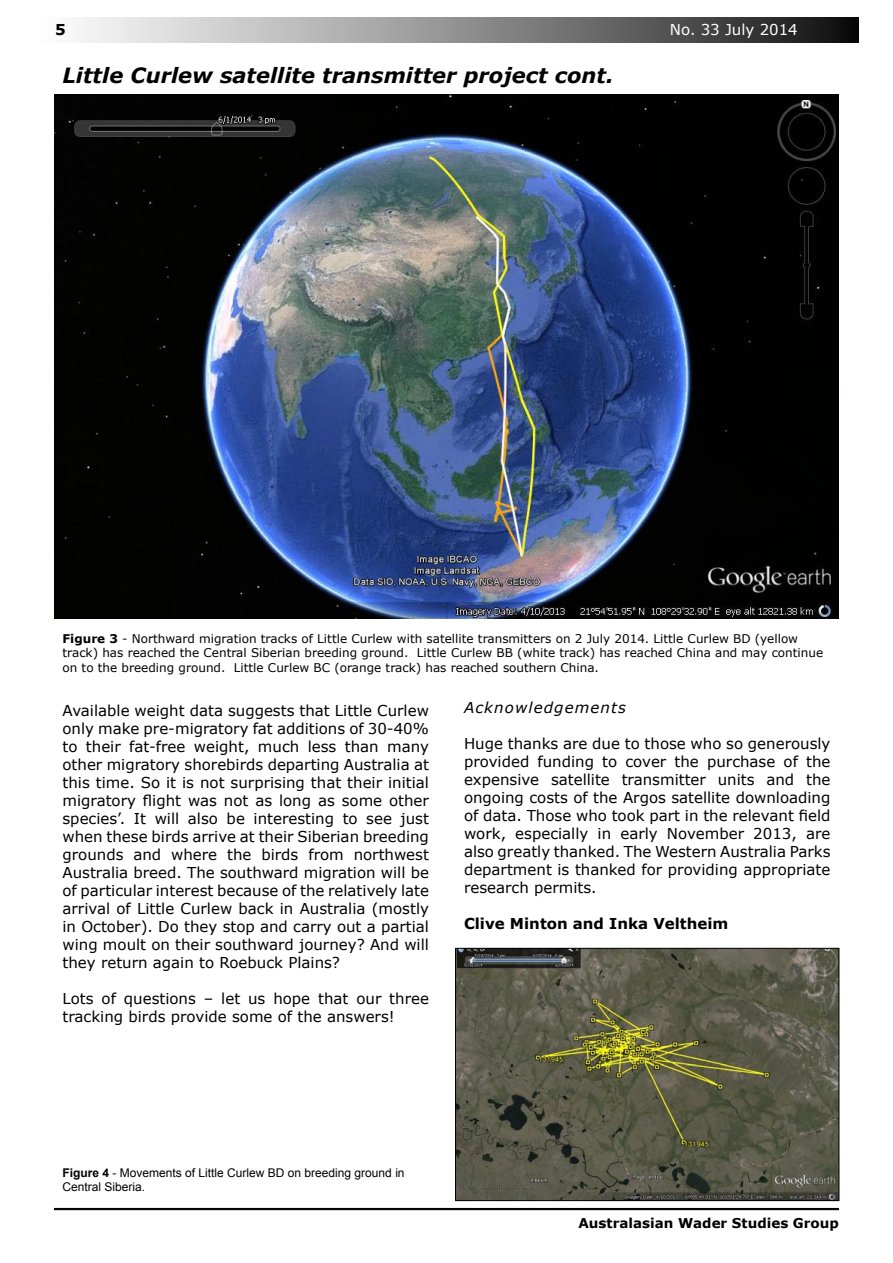
<style>
.page{position:relative;width:893px;height:1263px;background:#fff}
.page>*{position:absolute;margin:0;border:0;box-sizing:border-box;transform-origin:0 0}
.t1{font:italic 700 21px "Verdana";color:#000}
.t2{font:15px/18px "Verdana";color:#000;text-align:justify}
.t3{font:700 15px "Verdana";color:#000}
.t4{font:italic 15px "Verdana";letter-spacing:.075em;color:#000}
.t5{font:15px "Verdana";color:#fff}
.t6{font:700 13.5px "Verdana";color:#000}
.t7{font:12px/14.4px "Verdana";color:#000}
.t8{font:12px/14.4px "Arial";color:#000}
.s1{font-weight:700}
</style>
<div class="page">
<div style="left:34px;top:17px;width:825px;height:26px;background:linear-gradient(to right,#fff,#181818)"></div>
<hr style="left:54px;top:1208px;width:785px;height:1px;background:#000">
<hr style="left:54px;top:1209px;width:785px;height:1px;background:#000">
<img style="left:54px;top:95px;width:785px;height:523px">
<img style="left:457px;top:950px;width:380px;height:249px">
<div style="left:455px;top:948px;width:384px;height:253px;border:1px solid #000"></div>
<p class="t3" style="left:55px;top:20px;width:12px">5</p>
<p class="t5" style="left:670px;top:20px;width:129px">No. 33 July 2014</p>
<h1 class="t1" style="left:63px;top:62px;width:553px">Little Curlew satellite transmitter project cont.</h1>
<p class="t7" style="left:63px;top:631px;width:762px"><span class="s1">Figure 3</span> - Northward migration tracks of Little Curlew with satellite transmitters on 2 July 2014. Little Curlew BD (yellow track) has reached the Central Siberian breeding ground. Little Curlew BB (white track) has reached China and may continue on to the breeding ground. Little Curlew BC (orange track) has reached southern China.</p>
<p class="t2" style="left:63px;top:701px;width:368px">Available weight data suggests that Little Curlew only make pre-migratory fat additions of 30-40% to their fat-free weight, much less than many other migratory shorebirds departing Australia at this time. So it is not surprising that their initial migratory flight was not as long as some other species’. It will also be interesting to see just when these birds arrive at their Siberian breeding grounds and where the birds from northwest Australia breed. The southward migration will be of particular interest because of the relatively late arrival of Little Curlew back in Australia (mostly in October). Do they stop and carry out a partial wing moult on their southward journey? And will they return again to Roebuck Plains?</p>
<p class="t2" style="left:63px;top:989px;width:368px">Lots of questions – let us hope that our three tracking birds provide some of the answers!</p>
<p class="t4" style="left:464px;top:698px;width:164px">Acknowledgements</p>
<p class="t2" style="left:464px;top:734px;width:368px">Huge thanks are due to those who so generously provided funding to cover the purchase of the expensive satellite transmitter units and the ongoing costs of the Argos satellite downloading of data. Those who took part in the relevant field work, especially in early November 2013, are also greatly thanked. The Western Australia Parks department is thanked for providing appropriate research permits.</p>
<p class="t3" style="left:464px;top:914px;width:266px">Clive Minton and Inka Veltheim</p>
<p class="t8" style="left:63px;top:1165px;width:344px"><span class="s1">Figure 4</span> - Movements of Little Curlew BD on breeding ground in<br>Central Siberia.</p>
<p class="t6" style="left:578px;top:1214px;width:262px">Australasian Wader Studies Group</p>
</div>
